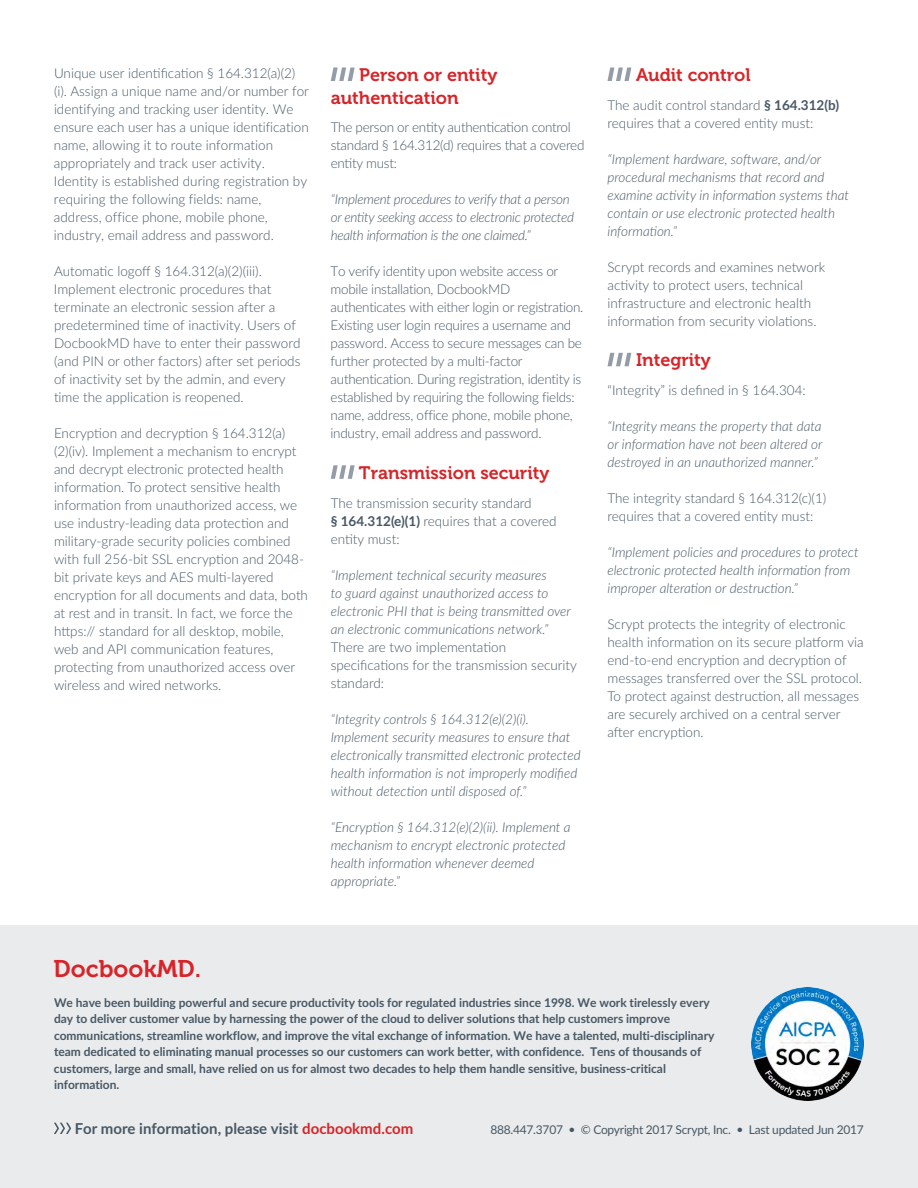
<style>
.page{position:relative;width:918px;height:1188px;background:#fff}
.page>*{position:absolute;margin:0;border:0;box-sizing:border-box;transform-origin:0 0}
.Heading_3{font:24px "Museo 700";color:#d82428}
.Heading_4{font:18px/22.5px "Museo 700";color:#d82428}
.Footer_More_Info_Lin{font:700 15px "Lato";color:#475865}
.Body{font:300 13.5px/18px "Lato";color:#475865}
.Body-2{font:italic 300 13.5px/18px "Lato";color:#475865}
.Body-3{font:300 13.5px/18px "Lato";letter-spacing:-.02em;color:#475865}
.Body-4{font:italic 300 13.5px/18px "Lato";letter-spacing:-.02em;color:#475865}
.Footer_Text{font:700 12px/16.5px "Lato";color:#475865}
.Footer_Copyright___D{font:12px "Lato";letter-spacing:-.02em;color:#475865}
.s1{font-weight:700}
.s2{color:#d82428}
</style>
<div class="page">
<svg style="left:331px;top:67px;width:24px;height:14px"></svg>
<svg style="left:331px;top:465px;width:24px;height:14px"></svg>
<svg style="left:608px;top:67px;width:23px;height:14px"></svg>
<svg style="left:608px;top:353px;width:23px;height:13px"></svg>
<div style="left:0;top:925px;width:918px;height:263px;background:#eaebec"></div>
<svg style="left:54px;top:1123px;width:17px;height:11px"></svg>
<img style="left:752px;top:988px;width:112px;height:112px">
<p class="Body" style="left:54px;top:64px;width:257px">Unique user identification § 164.312(a)(2) (i). Assign a unique name and/or number for identifying and tracking user identity. We ensure each user has a unique identification name, allowing it to route information appropriately and track user activity.<br>Identity is established during registration by requiring the following fields: name, address, office phone, mobile phone, industry, email address and password.</p>
<p class="Body" style="left:54px;top:262px;width:248px">Automatic logoff § 164.312(a)(2)(iii).<br>Implement electronic procedures that terminate an electronic session after a predetermined time of inactivity. Users of DocbookMD have to enter their password (and PIN or other factors) after set periods of inactivity set by the admin, and every time the application is reopened.</p>
<p class="Body" style="left:54px;top:424px;width:256px">Encryption and decryption § 164.312(a) (2)(iv). Implement a mechanism to encrypt and decrypt electronic protected health information. To protect sensitive health information from unauthorized access, we use industry-leading data protection and military-grade security policies combined with full 256-bit SSL encryption and 2048- bit private keys and AES multi-layered encryption for all documents and data, both at rest and in transit. In fact, we force the https:// standard for all desktop, mobile, web and API communication features, protecting from unauthorized access over wireless and wired networks.</p>
<p class="Heading_4" style="left:331px;top:64px;width:168px;text-indent:29px">Person or entity authentication</p>
<p class="Body-3" style="left:331px;top:118px;width:255px">The person or entity authentication control standard § 164.312(d) requires that a covered entity must:</p>
<p class="Body-4" style="left:331px;top:190px;width:245px">“Implement procedures to verify that a person or entity seeking access to electronic protected health information is the one claimed.”</p>
<p class="Body-3" style="left:331px;top:262px;width:254px">To verify identity upon website access or mobile installation, DocbookMD authenticates with either login or registration.<br>Existing user login requires a username and password. Access to secure messages can be further protected by a multi-factor authentication. During registration, identity is established by requiring the following fields: name, address, office phone, mobile phone, industry, email address and password.</p>
<p class="Heading_4" style="left:359px;top:462px;width:192px">Transmission security</p>
<p class="Body" style="left:331px;top:493px;width:202px">The transmission security standard</p>
<p class="Body" style="left:331px;top:511px;width:227px"><span class="s1">§ 164.312(e)(1)</span> requires that a covered entity must:</p>
<p class="Body-2" style="left:331px;top:565px;width:242px">“Implement technical security measures<br>to guard against unauthorized access to electronic PHI that is being transmitted over an electronic communications network.”</p>
<p class="Body" style="left:331px;top:637px;width:248px">There are two implementation specifications for the transmission security standard:</p>
<p class="Body-2" style="left:331px;top:709px;width:251px">“Integrity controls § 164.312(e)(2)(i).<br>Implement security measures to ensure that electronically transmitted electronic protected health information is not improperly modified without detection until disposed of.”</p>
<p class="Body-2" style="left:331px;top:817px;width:241px">“Encryption § 164.312(e)(2)(ii). Implement a mechanism to encrypt electronic protected health information whenever deemed appropriate.”</p>
<p class="Heading_4" style="left:636px;top:64px;width:116px">Audit control</p>
<p class="Body" style="left:608px;top:95px;width:233px">The audit control standard <span class="s1">§ 164.312(b) </span>requires that a covered entity must:</p>
<p class="Body-2" style="left:608px;top:149px;width:243px">“Implement hardware, software, and/or procedural mechanisms that record and examine activity in information systems that contain or use electronic protected health information.”</p>
<p class="Body" style="left:608px;top:257px;width:219px">Scrypt records and examines network activity to protect users, technical infrastructure and electronic health information from security violations.</p>
<p class="Heading_4" style="left:636px;top:349px;width:76px">Integrity</p>
<p class="Body" style="left:608px;top:381px;width:200px">“Integrity” is defined in § 164.304:</p>
<p class="Body-2" style="left:608px;top:417px;width:217px;text-align:justify">“Integrity means the property that data or information have not been altered or destroyed in an unauthorized manner.”</p>
<p class="Body" style="left:608px;top:489px;width:220px">The integrity standard § 164.312(c)(1) requires that a covered entity must:</p>
<p class="Body-2" style="left:608px;top:543px;width:253px">“Implement policies and procedures to protect electronic protected health information from improper alteration or destruction.”</p>
<p class="Body" style="left:608px;top:615px;width:258px">Scrypt protects the integrity of electronic health information on its secure platform via end-to-end encryption and decryption of messages transferred over the SSL protocol.<br>To protect against destruction, all messages are securely archived on a central server after encryption.</p>
<p class="Heading_3" style="left:54px;top:955px;width:149px">DocbookMD.</p>
<p class="Footer_Text" style="left:54px;top:994px;width:662px">We have been building powerful and secure productivity tools for regulated industries since 1998. We work tirelessly every day to deliver customer value by harnessing the power of the cloud to deliver solutions that help customers improve communications, streamline workflow, and improve the vital exchange of information. We have a talented, multi-disciplinary team dedicated to eliminating manual processes so our customers can work better, with confidence. Tens of thousands of customers, large and small, have relied on us for almost two decades to help them handle sensitive, business-critical information.</p>
<p class="Footer_More_Info_Lin" style="left:75px;top:1117px;width:340px">For more information, please visit <span class="s2">docbookmd.com</span></p>
<p class="Footer_Copyright___D" style="left:490px;top:1121px;width:74px">888.447.3707</p>
<p class="Footer_Copyright___D" style="left:581px;top:1121px;width:152px">© Copyright 2017 Scrypt, Inc.</p>
<p class="Footer_Copyright___D" style="left:749px;top:1121px;width:117px">Last updated Jun 2017</p>
</div>
